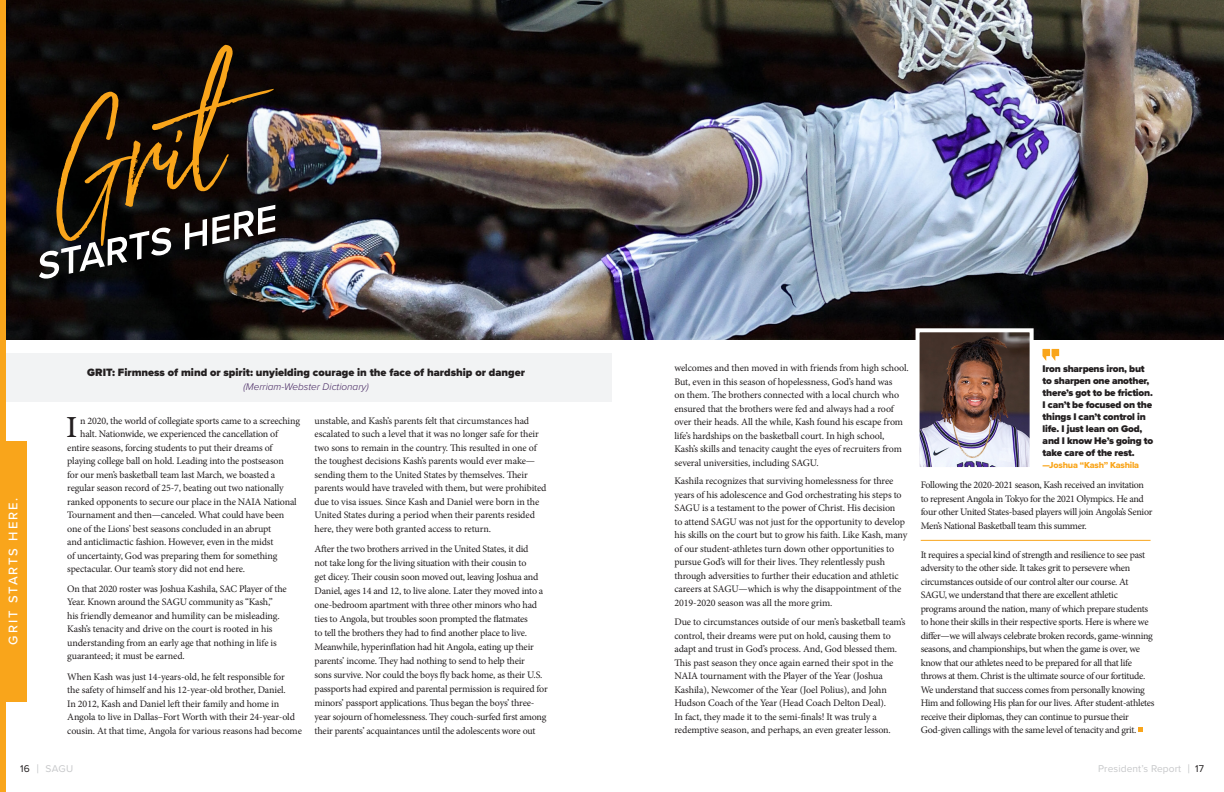
<style>
.page{position:relative;width:1224px;height:792px;background:#fff}
.page>*{position:absolute;margin:0;border:0;box-sizing:border-box;transform-origin:0 0}
.t1{font:30.4px "Marion";color:#231f20}
.t2{font:500 13px "Proxima Nova";letter-spacing:.15em;color:#fff}
.t3{font:900 11px "Proxima Nova";color:#231f20}
.t4{font:10.2px "Proxima Nova";letter-spacing:.01em;color:#c7c8ca}
.t5{font:10px/13.5px "Minion Pro";letter-spacing:-.02em;color:#231f20}
.t6{font:900 10px/12px "Proxima Nova";letter-spacing:-.02em;color:#231f20}
.t7{font:italic 300 10px "Proxima Nova";color:#42215e}
.t8{font:9px "Proxima Nova Extrabld";letter-spacing:-.02em;color:#f9a51b}
.s1{color:#231f20}
.s2{font-size:12.7px}
</style>
<div class="page">
<img style="left:6px;top:0;width:1218px;height:340px">
<svg style="left:39px;top:204px;width:236px;height:76px;background:#333233"></svg>
<svg style="left:56px;top:35px;width:218px;height:220px;background:#362a1b"></svg>
<div style="left:0;top:354px;width:612px;height:48px;background:#f2f3f4"></div>
<div style="left:0;top:441px;width:26px;height:260px;background:#f9a51b"></div>
<img style="left:921px;top:333px;width:108px;height:133px">
<div style="left:916px;top:328px;width:118px;height:143px;border:4px solid #fff"></div>
<svg style="left:1138px;top:727px;width:5px;height:5px"></svg>
<svg style="left:1042px;top:349px;width:17px;height:12px"></svg>
<div style="left:0;top:0;width:6px;height:792px;background:#f9a51b"></div>
<hr style="left:921px;top:540px;width:230px;height:1px;background:#f9a51b">
<p class="t2" style="left:3px;top:645px;width:149px;rotate:-90deg">GRIT STARTS HERE.</p>
<p class="t3" style="left:87px;top:364px;width:439px">GRIT: Firmness of mind or spirit: unyielding courage in the face of hardship or danger</p>
<p class="t7" style="left:244px;top:379px;width:126px">(Merriam-Webster Dictionary)</p>
<p class="t1" style="left:66px;top:409px;width:13px">I</p>
<p class="t5" style="left:80px;top:414px;width:221px">n 2020, the world of collegiate sports came to a screeching</p>
<p class="t5" style="left:80px;top:428px;width:199px">halt. Nationwide, we experienced the cancellation of</p>
<p class="t5" style="left:67px;top:441px;width:207px">entire seasons, forcing students to put their dreams of</p>
<p class="t5" style="left:67px;top:455px;width:218px">playing college ball on hold. Leading into the postseason</p>
<p class="t5" style="left:67px;top:468px;width:210px">for our men’s basketball team last March, we boasted a</p>
<p class="t5" style="left:67px;top:482px;width:218px">regular season record of 25-7, beating out two nationally</p>
<p class="t5" style="left:67px;top:495px;width:231px">ranked opponents to secure our place in the NAIA National</p>
<p class="t5" style="left:67px;top:509px;width:219px">Tournament and then—canceled. What could have been</p>
<p class="t5" style="left:67px;top:522px;width:205px">one of the Lions’ best seasons concluded in an abrupt</p>
<p class="t5" style="left:67px;top:536px;width:208px">and anticlimactic fashion. However, even in the midst</p>
<p class="t5" style="left:67px;top:549px;width:212px">of uncertainty, God was preparing them for something</p>
<p class="t5" style="left:67px;top:563px;width:179px">spectacular. Our team’s story did not end here.</p>
<p class="t5" style="left:67px;top:582px;width:221px">On that 2020 roster was Joshua Kashila, SAC Player of the Year. Known around the SAGU community as “Kash,”<br>his friendly demeanor and humility can be misleading.<br>Kash’s tenacity and drive on the court is rooted in his understanding from an early age that nothing in life is guaranteed; it must be earned.</p>
<p class="t5" style="left:67px;top:670px;width:236px">When Kash was just 14-years-old, he felt responsible for<br>the safety of himself and his 12-year-old brother, Daniel.<br>In 2012, Kash and Daniel left their family and home in Angola to live in Dallas–Fort Worth with their 24-year-old cousin. At that time, Angola for various reasons had become</p>
<p class="t5" style="left:315px;top:414px;width:233px">unstable, and Kash’s parents felt that circumstances had escalated to such a level that it was no longer safe for their two sons to remain in the country. This resulted in one of the toughest decisions Kash’s parents would ever make— sending them to the United States by themselves. Their parents would have traveled with them, but were prohibited due to visa issues. Since Kash and Daniel were born in the United States during a period when their parents resided here, they were both granted access to return.</p>
<p class="t5" style="left:315px;top:542px;width:235px;line-height:14px">After the two brothers arrived in the United States, it did<br>not take long for the living situation with their cousin to<br>get dicey. Their cousin soon moved out, leaving Joshua and Daniel, ages 14 and 12, to live alone. Later they moved into a one-bedroom apartment with three other minors who had ties to Angola, but troubles soon prompted the flatmates<br>to tell the brothers they had to find another place to live.<br>Meanwhile, hyperinflation had hit Angola, eating up their parents’ income. They had nothing to send to help their<br>sons survive. Nor could the boys fly back home, as their U.S. passports had expired and parental permission is required for minors’ passport applications. Thus began the boys’ three&shy;year sojourn of homelessness. They couch-surfed first among their parents’ acquaintances until the adolescents wore out</p>
<p class="t5" style="left:674px;top:361px;width:236px">welcomes and then moved in with friends from high school.<br>But, even in this season of hopelessness, God’s hand was<br>on them. The brothers connected with a local church who ensured that the brothers were fed and always had a roof over their heads. All the while, Kash found his escape from life’s hardships on the basketball court. In high school, Kash’s skills and tenacity caught the eyes of recruiters from several universities, including SAGU.</p>
<p class="t5" style="left:674px;top:474px;width:234px">Kashila recognizes that surviving homelessness for three years of his adolescence and God orchestrating his steps to SAGU is a testament to the power of Christ. His decision<br>to attend SAGU was not just for the opportunity to develop his skills on the court but to grow his faith. Like Kash, many of our student-athletes turn down other opportunities to pursue God’s will for their lives. They relentlessly push through adversities to further their education and athletic careers at SAGU—which is why the disappointment of the 2019-2020 season was all the more grim.</p>
<p class="t5" style="left:674px;top:615px;width:233px">Due to circumstances outside of our men’s basketball team’s control, their dreams were put on hold, causing them to adapt and trust in God’s process. And, God blessed them.<br>This past season they once again earned their spot in the NAIA tournament with the Player of the Year (Joshua Kashila), Newcomer of the Year (Joel Polius), and John Hudson Coach of the Year (Head Coach Delton Deal).<br>In fact, they made it to the semi-finals! It was truly a redemptive season, and perhaps, an even greater lesson.</p>
<p class="t6" style="left:1043px;top:362px;width:112px">Iron sharpens iron, but to sharpen one another, there’s got to be friction.<br>I can’t be focused on the things I can’t control in life. I just lean on God, and I know He’s going to take care of the rest.</p>
<p class="t8" style="left:1043px;top:458px;width:98px">—Joshua “Kash” Kashila</p>
<p class="t5" style="left:921px;top:478px;width:233px">Following the 2020-2021 season, Kash received an invitation to represent Angola in Tokyo for the 2021 Olympics. He and four other United States-based players will join Angola’s Senior Men’s National Basketball team this summer.</p>
<p class="t5" style="left:921px;top:548px;width:235px">It requires a special kind of strength and resilience to see past adversity to the other side. It takes grit to persevere when circumstances outside of our control alter our course. At SAGU, we understand that there are excellent athletic programs around the nation, many of which prepare students to hone their skills in their respective sports. Here is where we differ—we will always celebrate broken records, game-winning seasons, and championships, but when the game is over, we know that our athletes need to be prepared for all that life throws at them. Christ is the ultimate source of our fortitude.<br>We understand that success comes from personally knowing Him and following His plan for our lives. After student-athletes receive their diplomas, they can continue to pursue their God-given callings with the same level of tenacity and grit.</p>
<p class="t4" style="left:20px;top:761px;width:55px"><span class="s1">16</span> <span class="s2">|</span> SAGU</p>
<p class="t4" style="left:1098px;top:761px;width:107px">President’s Report <span class="s2">|</span> <span class="s1">17</span></p>
</div>
